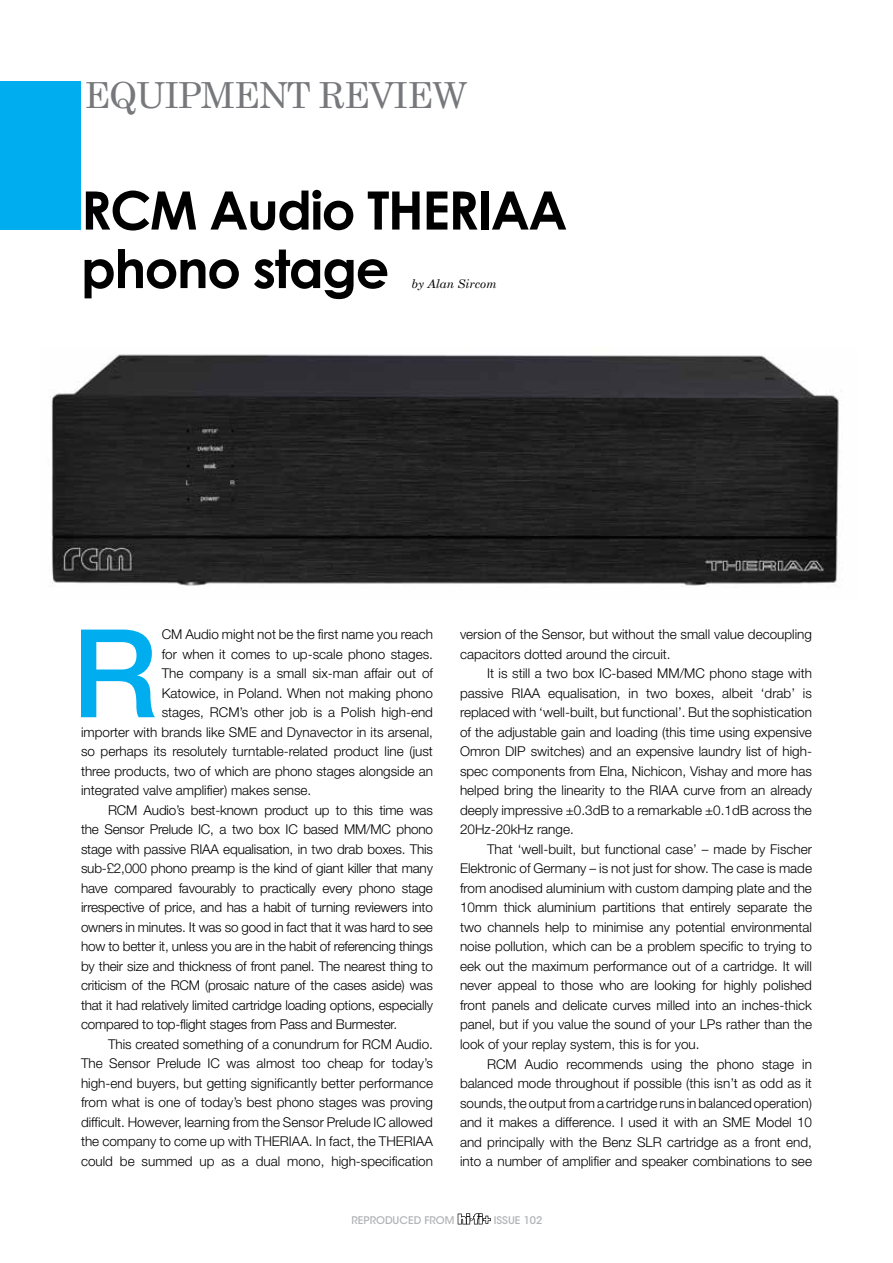
<style>
.page{position:relative;width:893px;height:1263px;background:#fff}
.page>*{position:absolute;margin:0;border:0;box-sizing:border-box;transform-origin:0 0}
.t1{font:500 122.7px "Helvetica Neue LT Std";color:#00aeef}
.t2{font:700 52.95px/58.5px "Century Gothic";letter-spacing:-.03em;color:#000}
.t3{font:36px "Century Schoolbook";letter-spacing:-.03em;color:#77787b}
.t4{font:300 13.5px/19.5px "Helvetica Neue LT Std";color:#000;text-align:justify}
.t5{font:italic 12px "Century Schoolbook";color:#000}
.t6{font:500 10.5px "ITC Avant Garde Std";color:#b1b4b6}
</style>
<div class="page">
<div style="left:0;top:81px;width:81px;height:149px;background:#00aeef"></div>
<svg style="left:458px;top:1213px;width:33px;height:11px"></svg>
<img style="left:51px;top:354px;width:788px;height:233px">
<h3 class="t3" style="left:84px;top:72px;width:385px">EQUIPMENT REVIEW</h3>
<h2 class="t2" style="left:81px;top:180px;width:488px">RCM Audio THERIAA phono stage</h2>
<p class="t5" style="left:411px;top:276px;width:87px">by Alan Sircom</p>
<h1 class="t1" style="left:72px;top:600px;width:88px">R</h1>
<p class="t4" style="left:162px;top:624px;width:273px">CM Audio might not be the first name you reach</p>
<p class="t4" style="left:162px;top:644px;width:273px">for when it comes to up-scale phono stages.</p>
<p class="t4" style="left:162px;top:663px;width:273px">The company is a small six-man affair out of</p>
<p class="t4" style="left:162px;top:683px;width:273px">Katowice, in Poland. When not making phono</p>
<p class="t4" style="left:162px;top:702px;width:273px">stages, RCM’s other job is a Polish high-end</p>
<p class="t4" style="left:81px;top:722px;width:353px">importer with brands like SME and Dynavector in its arsenal,</p>
<p class="t4" style="left:81px;top:741px;width:353px">so perhaps its resolutely turntable-related product line (just</p>
<p class="t4" style="left:81px;top:761px;width:353px">three products, two of which are phono stages alongside an</p>
<p class="t4" style="left:81px;top:780px;width:232px">integrated valve amplifier) makes sense.</p>
<p class="t4" style="left:108px;top:800px;width:326px">RCM Audio’s best-known product up to this time was</p>
<p class="t4" style="left:81px;top:819px;width:353px">the Sensor Prelude IC, a two box IC based MM/MC phono</p>
<p class="t4" style="left:81px;top:839px;width:353px">stage with passive RIAA equalisation, in two drab boxes. This</p>
<p class="t4" style="left:81px;top:858px;width:353px">sub-£2,000 phono preamp is the kind of giant killer that many</p>
<p class="t4" style="left:81px;top:878px;width:353px">have compared favourably to practically every phono stage</p>
<p class="t4" style="left:81px;top:897px;width:353px">irrespective of price, and has a habit of turning reviewers into</p>
<p class="t4" style="left:81px;top:917px;width:353px">owners in minutes. It was so good in fact that it was hard to see</p>
<p class="t4" style="left:81px;top:936px;width:353px">how to better it, unless you are in the habit of referencing things</p>
<p class="t4" style="left:81px;top:956px;width:353px">by their size and thickness of front panel. The nearest thing to</p>
<p class="t4" style="left:81px;top:975px;width:353px">criticism of the RCM (prosaic nature of the cases aside) was</p>
<p class="t4" style="left:81px;top:995px;width:353px">that it had relatively limited cartridge loading options, especially</p>
<p class="t4" style="left:81px;top:1014px;width:318px">compared to top-flight stages from Pass and Burmester.</p>
<p class="t4" style="left:108px;top:1034px;width:326px">This created something of a conundrum for RCM Audio.</p>
<p class="t4" style="left:81px;top:1053px;width:353px">The Sensor Prelude IC was almost too cheap for today’s</p>
<p class="t4" style="left:81px;top:1073px;width:353px">high-end buyers, but getting significantly better performance</p>
<p class="t4" style="left:81px;top:1092px;width:353px">from what is one of today’s best phono stages was proving</p>
<p class="t4" style="left:81px;top:1112px;width:353px">difficult. However, learning from the Sensor Prelude IC allowed</p>
<p class="t4" style="left:81px;top:1132px;width:353px">the company to come up with THERIAA. In fact, the THERIAA</p>
<p class="t4" style="left:81px;top:1151px;width:353px">could be summed up as a dual mono, high-specification</p>
<p class="t4" style="left:460px;top:624px;width:353px">version of the Sensor, but without the small value decoupling capacitors dotted around the circuit.</p>
<p class="t4" style="left:460px;top:663px;width:353px;text-indent:27px">It is still a two box IC-based MM/MC phono stage with passive RIAA equalisation, in two boxes, albeit ‘drab’ is replaced with ‘well-built, but functional’. But the sophistication of the adjustable gain and loading (this time using expensive Omron DIP switches) and an expensive laundry list of high&shy;spec components from Elna, Nichicon, Vishay and more has helped bring the linearity to the RIAA curve from an already deeply impressive ±0.3dB to a remarkable ±0.1dB across the 20Hz-20kHz range.</p>
<p class="t4" style="left:460px;top:839px;width:354px;text-indent:27px">That ‘well-built, but functional case’ – made by Fischer Elektronic of Germany – is not just for show. The case is made from anodised aluminium with custom damping plate and the 10mm thick aluminium partitions that entirely separate the two channels help to minimise any potential environmental noise pollution, which can be a problem specific to trying to eek out the maximum performance out of a cartridge. It will never appeal to those who are looking for highly polished front panels and delicate curves milled into an inches-thick panel, but if you value the sound of your LPs rather than the look of your replay system, this is for you.</p>
<p class="t4" style="left:460px;top:1054px;width:353px;text-indent:27px">RCM Audio recommends using the phono stage in balanced mode throughout if possible (this isn’t as odd as it sounds, the output from a cartridge runs in balanced operation) and it makes a difference. I used it with an SME Model 10 and principally with the Benz SLR cartridge as a front end, into a number of amplifier and speaker combinations to see</p>
<p class="t6" style="left:352px;top:1214px;width:104px">REPRODUCED FROM</p>
<p class="t6" style="left:494px;top:1214px;width:50px">ISSUE 102</p>
</div>
